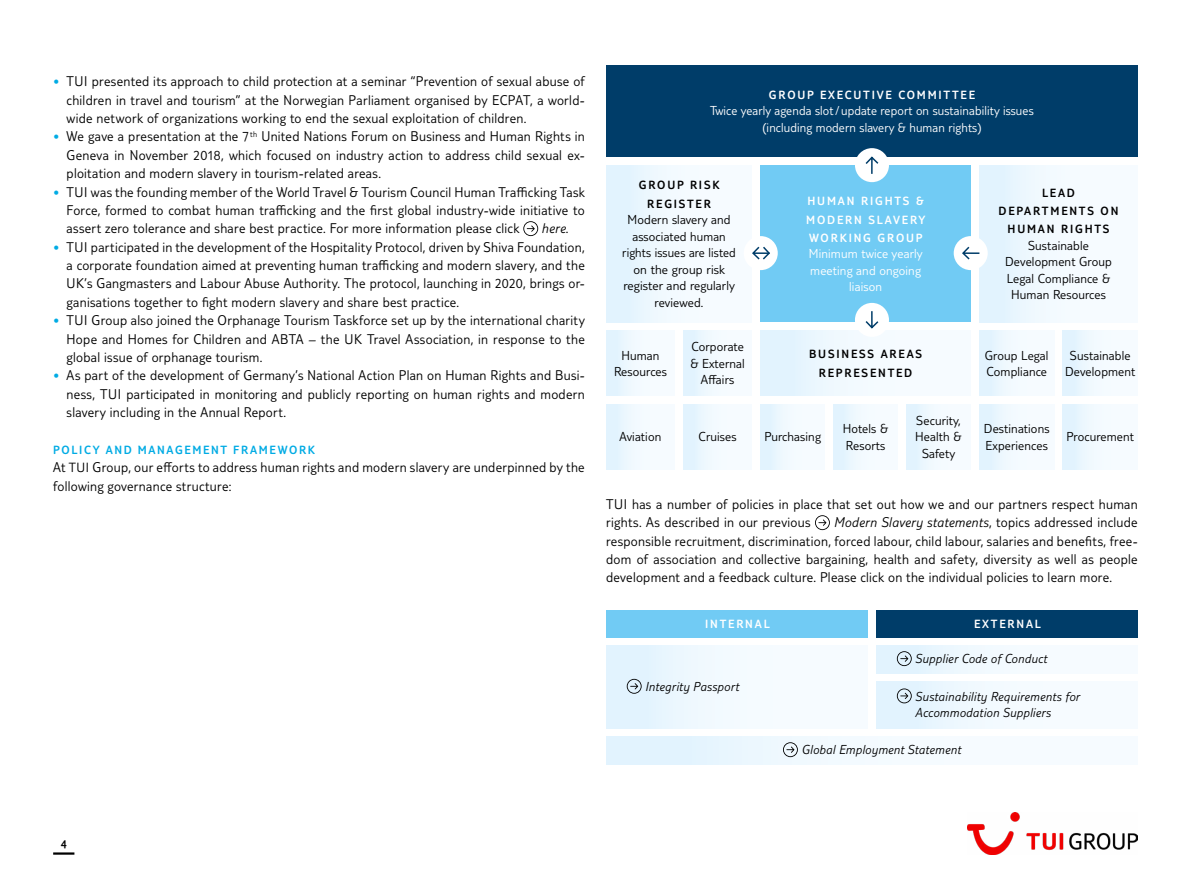
<style>
.page{position:relative;width:1191px;height:893px;background:#fff}
.page>*{position:absolute;margin:0;border:0;box-sizing:border-box;transform-origin:0 0}
.t1{font:300 14.7px/18.3px "TUI Type";letter-spacing:.02em;color:#000;text-align:justify}
.t2{font:italic 300 14.7px "TUI Type";color:#000}
.t3{font:300 13.5px/16.5px "TUI Type";letter-spacing:.01em;color:#000;text-align:center}
.t4{font:300 13.5px/16.5px "TUI Type";letter-spacing:.01em;color:#fff;text-align:center}
.t5{font:italic 300 13.5px/16.5px "TUI Type";letter-spacing:.02em;color:#000}
.t6{font:300 12.3px/18.5px "TUI Type";letter-spacing:.15em;color:#fff}
.t7{font:300 12.3px/18.5px "TUI Type";letter-spacing:.15em;color:#000;text-align:center}
.t8{font:300 12.3px "TUI Type";letter-spacing:.135em;color:#00abe4}
.s1{font-size:13.5px;color:#00abe4}
.s2{font-style:normal}
.s3{font-size:13.8px}
.s4{font-style:italic}
</style>
<div class="page">
<hr style="left:53px;top:852px;width:21px;height:3px;background:#000">
<svg style="left:523px;top:221px;width:15px;height:15px"></svg>
<img style="left:967px;top:813px;width:170px;height:42px">
<svg style="left:815px;top:515px;width:15px;height:15px"></svg>
<div style="left:606px;top:165px;width:146px;height:157px;background:linear-gradient(to right,#e4f4fe,#fbfdff)"></div>
<div style="left:606px;top:65px;width:531px;height:92px;background:#003d69"></div>
<div style="left:606px;top:331px;width:69px;height:65px;background:linear-gradient(to right,#e4f4fe,#fcfdff)"></div>
<div style="left:683px;top:331px;width:69px;height:65px;background:linear-gradient(to right,#e3f4fe,#fcfdff)"></div>
<div style="left:760px;top:331px;width:210px;height:65px;background:linear-gradient(to right,#e4f4fe,#fcfdff)"></div>
<div style="left:606px;top:404px;width:69px;height:65px;background:linear-gradient(to right,#e4f4fe,#fcfdff)"></div>
<div style="left:683px;top:404px;width:69px;height:65px;background:linear-gradient(to right,#e3f4fe,#fcfdff)"></div>
<div style="left:760px;top:404px;width:65px;height:65px;background:linear-gradient(to right,#e3f4fe,#fcfdff)"></div>
<div style="left:833px;top:404px;width:64px;height:65px;background:linear-gradient(to right,#e3f4fe,#fbfdff)"></div>
<div style="left:906px;top:404px;width:64px;height:65px;background:linear-gradient(to right,#e4f4fe,#fbfdff)"></div>
<div style="left:760px;top:165px;width:210px;height:157px;background:#71cbf4"></div>
<div style="left:855px;top:148px;width:34px;height:34px;background:#fff;border-radius:50%"></div>
<svg style="left:865px;top:156px;width:14px;height:18px"></svg>
<div style="left:743px;top:236px;width:34px;height:34px;background:#fff;border-radius:50%"></div>
<svg style="left:752px;top:246px;width:18px;height:14px"></svg>
<div style="left:855px;top:303px;width:34px;height:34px;background:#fff;border-radius:50%"></div>
<svg style="left:865px;top:311px;width:14px;height:18px"></svg>
<div style="left:979px;top:165px;width:158px;height:157px;background:linear-gradient(to right,#e4f4fe,#fbfdff)"></div>
<div style="left:953px;top:236px;width:34px;height:34px;background:#fff;border-radius:50%"></div>
<svg style="left:962px;top:246px;width:18px;height:14px"></svg>
<div style="left:979px;top:331px;width:75px;height:65px;background:linear-gradient(to right,#e3f4fe,#fcfdff)"></div>
<div style="left:1062px;top:331px;width:75px;height:65px;background:linear-gradient(to right,#e3f4fe,#fcfdff)"></div>
<div style="left:979px;top:404px;width:75px;height:65px;background:linear-gradient(to right,#e3f4fe,#fcfdff)"></div>
<div style="left:1062px;top:404px;width:75px;height:65px;background:linear-gradient(to right,#e3f4fe,#fcfdff)"></div>
<div style="left:606px;top:610px;width:261px;height:27px;background:#71cbf4"></div>
<div style="left:606px;top:646px;width:261px;height:82px;background:linear-gradient(to right,#e4f4fe,#fcfdff)"></div>
<svg style="left:627px;top:679px;width:14px;height:15px"></svg>
<div style="left:606px;top:737px;width:531px;height:27px;background:linear-gradient(to right,#e4f4fe,#fcfdff)"></div>
<svg style="left:783px;top:742px;width:15px;height:15px"></svg>
<div style="left:876px;top:610px;width:261px;height:27px;background:#003d69"></div>
<div style="left:876px;top:646px;width:261px;height:27px;background:linear-gradient(to right,#e4f4fe,#fcfdff)"></div>
<svg style="left:897px;top:651px;width:14px;height:15px"></svg>
<div style="left:876px;top:682px;width:261px;height:46px;background:linear-gradient(to right,#e4f4fe,#fcfdff)"></div>
<svg style="left:897px;top:688px;width:14px;height:15px"></svg>
<p class="t1" style="left:67px;top:72px;width:520px;text-indent:-13px"><span class="s1">•</span> TUI presented its approach to child protection at a seminar “Prevention of sexual abuse of children in travel and tourism” at the Norwegian Parliament organised by ECPAT, a world&shy;wide network of organizations working to end the sexual exploitation of children.</p>
<p class="t1" style="left:67px;top:127px;width:520px;text-indent:-13px"><span class="s1">•</span> We gave a presentation at the 7<sup>th</sup> United Nations Forum on Business and Human Rights in Geneva in November 2018, which focused on industry action to address child sexual ex&shy;ploitation and modern slavery in tourism-related areas.</p>
<p class="t1" style="left:67px;top:182px;width:520px;text-indent:-13px"><span class="s1">•</span> TUI was the founding member of the World Travel &amp; Tourism Council Human Trafficking Task Force, formed to combat human trafficking and the first global industry-wide initiative to assert zero tolerance and share best practice. For more information please click</p>
<p class="t2" style="left:541px;top:220px;width:28px">here<span class="s2">.</span></p>
<p class="t1" style="left:67px;top:237px;width:520px;text-indent:-13px"><span class="s1">•</span> TUI participated in the development of the Hospitality Protocol, driven by Shiva Foundation, a corporate foundation aimed at preventing human trafficking and modern slavery, and the UK’s Gangmasters and Labour Abuse Authority. The protocol, launching in 2020, brings or&shy;ganisations together to fight modern slavery and share best practice.</p>
<p class="t1" style="left:67px;top:311px;width:520px;text-indent:-13px"><span class="s1">•</span> TUI Group also joined the Orphanage Tourism Taskforce set up by the international charity Hope and Homes for Children and ABTA – the UK Travel Association, in response to the global issue of orphanage tourism.</p>
<p class="t1" style="left:67px;top:366px;width:520px;text-indent:-13px"><span class="s1">•</span> As part of the development of Germany’s National Action Plan on Human Rights and Busi&shy;ness, TUI participated in monitoring and publicly reporting on human rights and modern slavery including in the Annual Report.</p>
<p class="t8" style="left:53px;top:443px;width:263px">POLICY AND MANAGEMENT FRAMEWORK</p>
<p class="t1" style="left:53px;top:458px;width:533px">At <span class="s3">TUI</span> Group, our efforts to address human rights and modern slavery are underpinned by the following governance structure:</p>
<p class="t6" style="left:769px;top:85px;width:208px">GROUP EXECUTIVE COMMITTEE</p>
<p class="t4" style="left:710px;top:102px;width:325px">Twice yearly agenda slot/ update report on sustainability issues (including modern slavery &amp; human rights)</p>
<p class="t7" style="left:639px;top:176px;width:82px">GROUP RISK<br>REGISTER</p>
<p class="t3" style="left:622px;top:211px;width:115px">Modern slavery and associated human rights issues are listed on the group risk register and regularly reviewed.</p>
<p class="t3" style="left:614px;top:347px;width:54px">Human<br>Resources</p>
<p class="t3" style="left:690px;top:338px;width:56px">Corporate &amp; External<br>Affairs</p>
<p class="t6" style="left:806px;top:192px;width:121px">HUMAN RIGHTS &amp;<br>MODERN SLAVERY<br>WORKING GROUP</p>
<p class="t4" style="left:808px;top:245px;width:115px">Minimum twice yearly meeting and ongoing liaison</p>
<p class="t7" style="left:809px;top:345px;width:115px">BUSINESS AREAS<br>REPRESENTED</p>
<p class="t3" style="left:619px;top:428px;width:43px">Aviation</p>
<p class="t3" style="left:698px;top:428px;width:39px">Cruises</p>
<p class="t3" style="left:764px;top:428px;width:58px">Purchasing</p>
<p class="t3" style="left:843px;top:420px;width:47px;text-align:left">Hotels &amp;<br>Resorts</p>
<p class="t3" style="left:915px;top:412px;width:48px">Security,<br>Health &amp;<br>Safety</p>
<p class="t7" style="left:998px;top:183px;width:121px">LEAD<br>DEPARTMENTS ON<br>HUMAN RIGHTS</p>
<p class="t3" style="left:1005px;top:237px;width:108px">Sustainable<br>Development Group<br>Legal Compliance &amp;<br>Human Resources</p>
<p class="t3" style="left:985px;top:347px;width:65px;text-align:left">Group Legal<br>Compliance</p>
<p class="t3" style="left:1065px;top:347px;width:72px">Sustainable<br>Development</p>
<p class="t3" style="left:984px;top:420px;width:67px;text-align:left">Destinations<br>Experiences</p>
<p class="t3" style="left:1066px;top:428px;width:69px">Procurement</p>
<p class="t1" style="left:606px;top:495px;width:533px">TUI has a number of policies in place that set out how we and our partners respect human rights. As described in our previous</p>
<p class="t1" style="left:606px;top:513px;width:533px;text-indent:228px"><span class="s4">Modern Slavery statements</span>, topics addressed include responsible recruitment, discrimination, forced labour, child labour, salaries and benefits, free&shy;dom of association and collective bargaining, health and safety, diversity as well as people development and a feedback culture. Please click on the individual policies to learn more.</p>
<p class="t6" style="left:705px;top:615px;width:66px">INTERNAL</p>
<p class="t5" style="left:645px;top:678px;width:95px">Integrity Passport</p>
<p class="t6" style="left:974px;top:615px;width:68px">EXTERNAL</p>
<p class="t5" style="left:915px;top:650px;width:133px">Supplier Code of Conduct</p>
<p class="t5" style="left:915px;top:688px;width:166px">Sustainability Requirements for<br>Accommodation Suppliers</p>
<p class="t5" style="left:801px;top:741px;width:161px">Global Employment Statement</p>
<p class="t7" style="left:61px;top:835px;width:8px">4</p>
</div>
